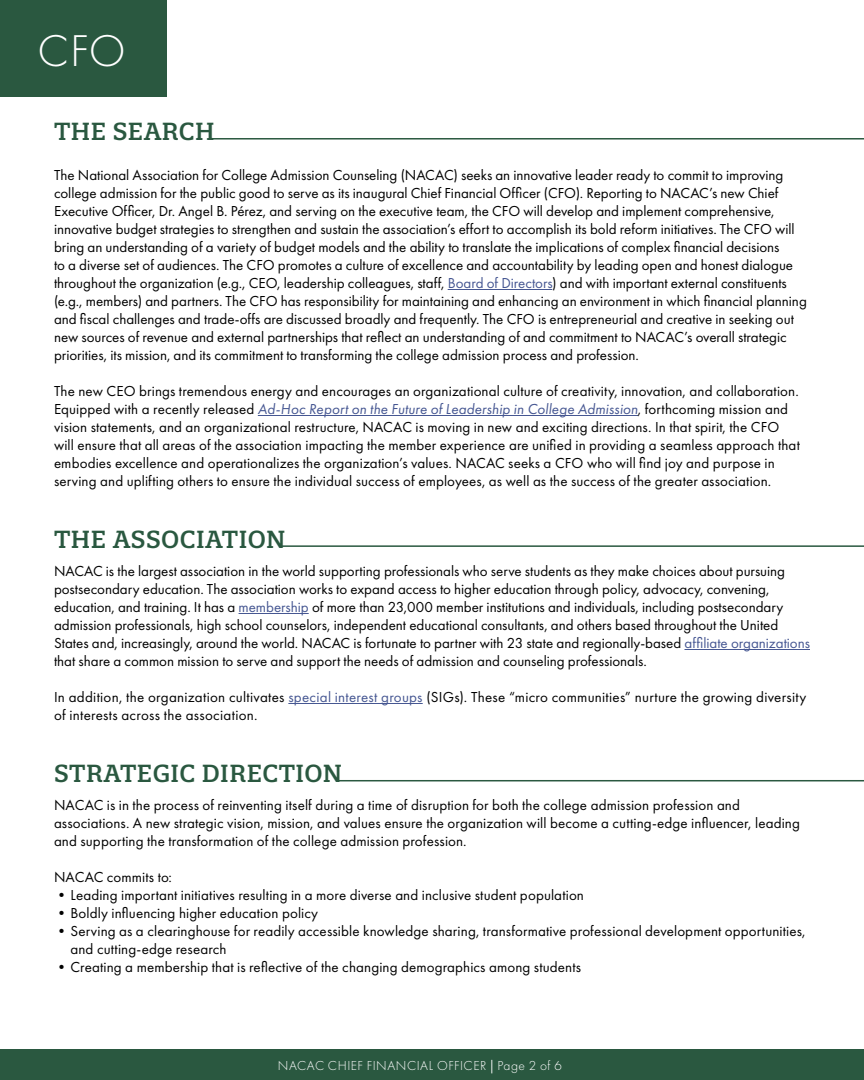
<style>
.page{position:relative;width:864px;height:1080px;background:#fff}
.page>*{position:absolute;margin:0;border:0;box-sizing:border-box;transform-origin:0 0}
.t1{font:300 46.2px "Futura PT";color:#fff}
.t2{font:500 24px "Quatro Slab";letter-spacing:.02em;color:#2a5840}
.t3{font:15px/18px "Futura PT";color:#000}
.t4{font:15px/18px "Futura PT";letter-spacing:.02em;color:#000}
.t5{font:300 13.5px "Futura PT";letter-spacing:.04em;color:#fff}
.s1{color:#465792}
.s2{font-style:italic;color:#465792}
.s3{font-family:"Minion Pro";font-weight:400}
</style>
<div class="page">
<div style="left:0;top:1049px;width:864px;height:31px;background:#2a5840"></div>
<hr style="left:448px;top:289px;width:104px;height:1px;background:#465792">
<hr style="left:258px;top:415px;width:380px;height:1px;background:#465792">
<hr style="left:239px;top:613px;width:70px;height:1px;background:#465792">
<hr style="left:685px;top:649px;width:125px;height:1px;background:#465792">
<hr style="left:288px;top:703px;width:135px;height:1px;background:#465792">
<hr style="left:211px;top:138px;width:653px;height:2px;background:#2a5840">
<hr style="left:281px;top:545px;width:583px;height:2px;background:#2a5840">
<hr style="left:338px;top:780px;width:526px;height:1px;background:#2a5840">
<div style="left:0;top:0;width:166px;height:96px;background:#2a5840"></div>
<h1 class="t1" style="left:37px;top:24px;width:90px">CFO</h1>
<h2 class="t2" style="left:54px;top:116px;width:162px">THE SEARCH</h2>
<p class="t3" style="left:54px;top:166px;width:754px">The National Association for College Admission Counseling (NACAC) seeks an innovative leader ready to commit to improving college admission for the public good to serve as its inaugural Chief Financial Officer (CFO). Reporting to NACAC’s new Chief Executive Officer, Dr. Angel B. Pérez, and serving on the executive team, the CFO will develop and implement comprehensive, innovative budget strategies to strengthen and sustain the association’s effort to accomplish its bold reform initiatives. The CFO will bring an understanding of a variety of budget models and the ability to translate the implications of complex financial decisions<br>to a diverse set of audiences. The CFO promotes a culture of excellence and accountability by leading open and honest dialogue throughout the organization (e.g., CEO, leadership colleagues, staff, <span class="s1">Board of Directors</span>) and with important external constituents (e.g., members) and partners. The CFO has responsibility for maintaining and enhancing an environment in which financial planning and fiscal challenges and trade-offs are discussed broadly and frequently. The CFO is entrepreneurial and creative in seeking out new sources of revenue and external partnerships that reflect an understanding of and commitment to NACAC’s overall strategic priorities, its mission, and its commitment to transforming the college admission process and profession.</p>
<p class="t3" style="left:54px;top:382px;width:747px">The new CEO brings tremendous energy and encourages an organizational culture of creativity, innovation, and collaboration.<br>Equipped with a recently released <span class="s2">Ad-Hoc Report on the Future of Leadership in College Admission</span>, forthcoming mission and vision statements, and an organizational restructure, NACAC is moving in new and exciting directions. In that spirit, the CFO will ensure that all areas of the association impacting the member experience are unified in providing a seamless approach that embodies excellence and operationalizes the organization’s values. NACAC seeks a CFO who will find joy and purpose in serving and uplifting others to ensure the individual success of employees, as well as the success of the greater association.</p>
<h2 class="t2" style="left:54px;top:524px;width:233px">THE ASSOCIATION</h2>
<p class="t3" style="left:54px;top:562px;width:758px">NACAC is the largest association in the world supporting professionals who serve students as they make choices about pursuing postsecondary education. The association works to expand access to higher education through policy, advocacy, convening, education, and training. It has a <span class="s1">membership</span> of more than 23,000 member institutions and individuals, including postsecondary admission professionals, high school counselors, independent educational consultants, and others based throughout the United States and, increasingly, around the world. NACAC is fortunate to partner with 23 state and regionally-based <span class="s1">affiliate organizations </span>that share a common mission to serve and support the needs of admission and counseling professionals.</p>
<p class="t4" style="left:54px;top:688px;width:754px">In addition, the organization cultivates <span class="s1">special interest groups</span> (SIGs). These “micro communities” nurture the growing diversity of interests across the association.</p>
<h2 class="t2" style="left:54px;top:758px;width:290px">STRATEGIC DIRECTION</h2>
<p class="t3" style="left:54px;top:796px;width:748px">NACAC is in the process of reinventing itself during a time of disruption for both the college admission profession and associations. A new strategic vision, mission, and values ensure the organization will become a cutting-edge influencer, leading and supporting the transformation of the college admission profession.</p>
<p class="t3" style="left:54px;top:868px;width:120px">NACAC commits to:</p>
<p class="t3" style="left:54px;top:886px;width:532px">•Leading important initiatives resulting in a more diverse and inclusive student population</p>
<p class="t3" style="left:54px;top:904px;width:266px">•Boldly influencing higher education policy</p>
<p class="t3" style="left:70px;top:922px;width:737px;text-indent:-16px">•Serving as a clearinghouse for readily accessible knowledge sharing, transformative professional development opportunities, and cutting-edge research</p>
<p class="t3" style="left:54px;top:958px;width:529px">•Creating a membership that is reflective of the changing demographics among students</p>
<p class="t5" style="left:278px;top:1058px;width:285px">NACAC CHIEF FINANCIAL OFFICER <span class="s3">|</span> Page 2 of 6</p>
</div>
